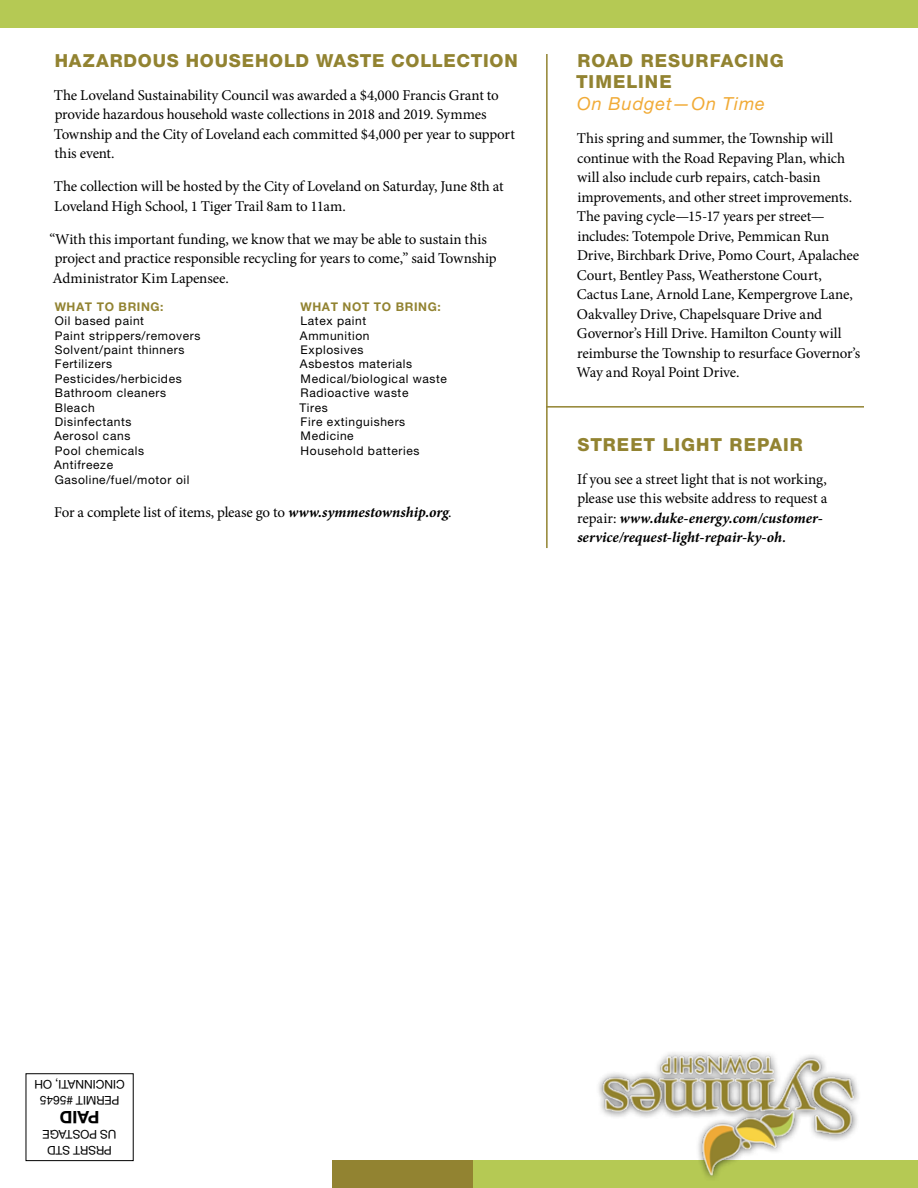
<style>
.page{position:relative;width:918px;height:1188px;background:#fff}
.page>*{position:absolute;margin:0;border:0;box-sizing:border-box;transform-origin:0 0}
.t1{font:800 18px/21.6px "Helvetica Neue LT Pro";letter-spacing:.05em;color:#928331}
.t2{font:italic 18px "Helvetica Neue LT Pro";letter-spacing:.05em;color:#f1ab37}
.t3{font:700 17.25px "Helvetica Neue LT Pro";color:#000}
.t4{font:15px/19.5px "Minion Pro";letter-spacing:-.01em;color:#000}
.t5{font:12px/14.4px "Helvetica Neue LT Pro";letter-spacing:.05em;color:#000}
.t6{font:12px/15.5px "Helvetica Neue LT Pro";letter-spacing:-.005em;color:#000;text-align:center}
.t7{font:700 12px "Helvetica Neue LT Pro";letter-spacing:.05em;color:#928331}
.s1{font-weight:700;font-style:italic}
.s2{font-weight:600;font-style:italic}
</style>
<div class="page">
<div style="left:0;top:0;width:918px;height:28px;background:#b5c954"></div>
<div style="left:394px;top:1160px;width:524px;height:28px;background:#b5c954"></div>
<img style="left:598px;top:1052px;width:261px;height:125px">
<div style="left:332px;top:1160px;width:141px;height:28px;background:#928331"></div>
<hr style="left:546px;top:54px;width:2px;height:494px;background:#928331">
<hr style="left:546px;top:406px;width:318px;height:2px;background:#928331">
<div style="left:26px;top:1073px;width:108px;height:88px;border:1px solid #000"></div>
<p class="t1" style="left:55px;top:50px;width:465px">HAZARDOUS HOUSEHOLD WASTE COLLECTION</p>
<p class="t4" style="left:54px;top:85px;width:463px">The Loveland Sustainability Council was awarded a $4,000 Francis Grant to provide hazardous household waste collections in 2018 and 2019. Symmes Township and the City of Loveland each committed $4,000 per year to support this event.</p>
<p class="t4" style="left:54px;top:177px;width:451px">The collection will be hosted by the City of Loveland on Saturday, June 8th at<br>Loveland High School, 1 Tiger Trail 8am to 11am.</p>
<p class="t4" style="left:49px;top:229px;width:449px">“With this important funding, we know that we may be able to sustain this project and practice responsible recycling for years to come,” said Township<br>Administrator Kim Lapensee.</p>
<p class="t7" style="left:55px;top:299px;width:110px">WHAT TO BRING:</p>
<p class="t5" style="left:54px;top:314px;width:148px">Oil based paint<br>Paint strippers/removers<br>Solvent/paint thinners<br>Fertilizers<br>Pesticides/herbicides<br>Bathroom cleaners<br>Bleach<br>Disinfectants<br>Aerosol cans<br>Pool chemicals<br>Antifreeze<br>Gasoline/fuel/motor oil</p>
<p class="t7" style="left:301px;top:299px;width:142px">WHAT NOT TO BRING:</p>
<p class="t5" style="left:299px;top:314px;width:149px">Latex paint<br>Ammunition<br>Explosives<br>Asbestos materials<br>Medical/biological waste<br>Radioactive waste<br>Tires<br>Fire extinguishers<br>Medicine<br>Household batteries</p>
<p class="t4" style="left:54px;top:502px;width:399px">For a complete list of items, please go to <span class="s1">www.symmestownship.org</span>.</p>
<p class="t1" style="left:576px;top:50px;width:209px">ROAD RESURFACING<br>TIMELINE</p>
<p class="t2" style="left:577px;top:93px;width:189px">On Budget—On Time</p>
<p class="t4" style="left:576px;top:129px;width:285px">This spring and summer, the Township will continue with the Road Repaving Plan, which will also include curb repairs, catch-basin improvements, and other street improvements.<br>The paving cycle—15-17 years per street— includes: Totempole Drive, Pemmican Run Drive, Birchbark Drive, Pomo Court, Apalachee Court, Bentley Pass, Weatherstone Court, Cactus Lane, Arnold Lane, Kempergrove Lane, Oakvalley Drive, Chapelsquare Drive and Governor’s Hill Drive. Hamilton County will reimburse the Township to resurface Governor’s Way and Royal Point Drive.</p>
<p class="t1" style="left:577px;top:433px;width:227px">STREET LIGHT REPAIR</p>
<p class="t4" style="left:577px;top:469px;width:252px">If you see a street light that is not working, please use this website address to request a repair: <span class="s1">www.duke-energy.com/customer&shy;service/request-light-repair-ky-oh</span><span class="s2">.</span></p>
<p class="t6" style="left:125px;top:1108px;width:92px;rotate:-180deg">PERMIT #5645<br>CINCINNATI, OH</p>
<p class="t3" style="left:99px;top:1128px;width:41px;rotate:-180deg">PAID</p>
<p class="t6" style="left:117px;top:1158px;width:75px;rotate:-180deg">PRSRT STD<br>US POSTAGE</p>
</div>
